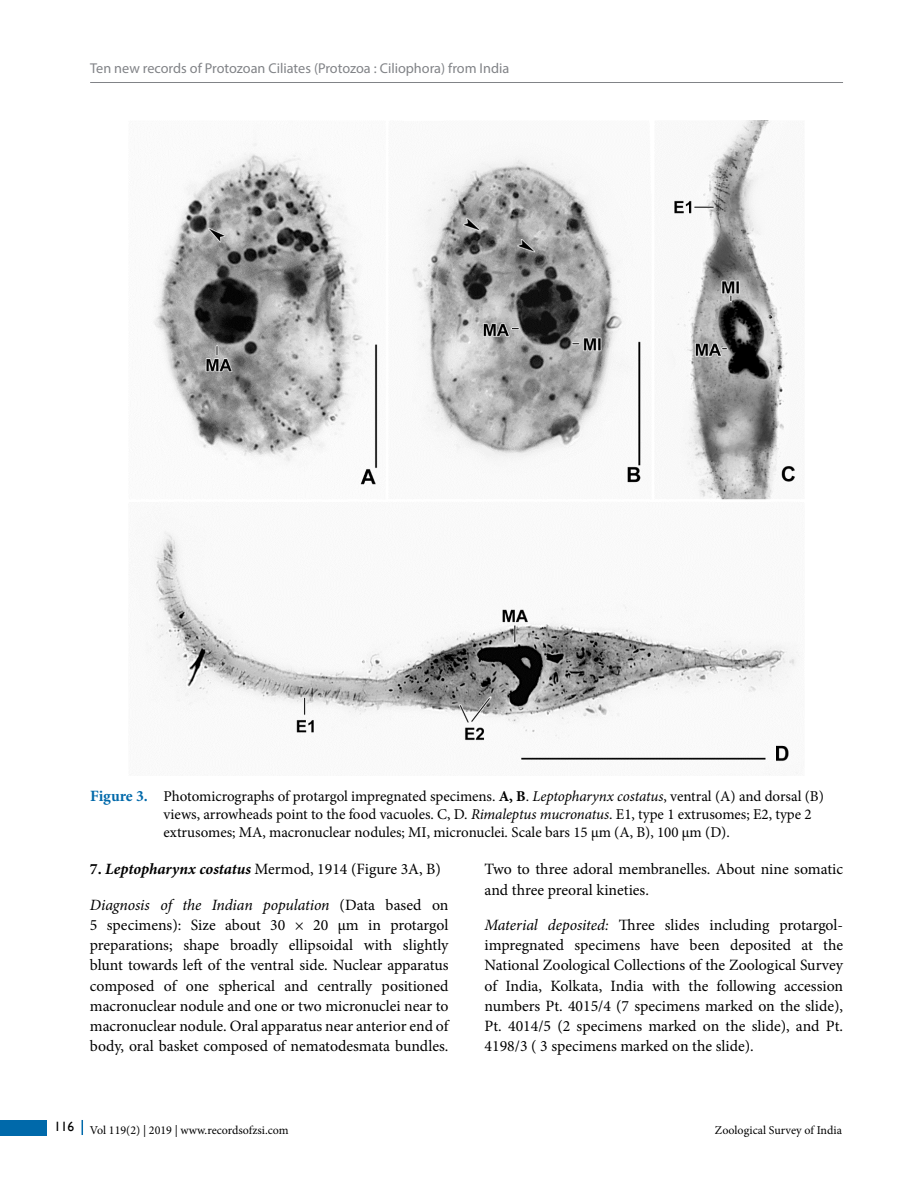
<style>
.page{position:relative;width:918px;height:1188px;background:#fff}
.page>*{position:absolute;margin:0;border:0;box-sizing:border-box;transform-origin:0 0}
.t1{font:15.75px/20.2px "Minion Pro";color:#000;text-align:justify}
.t2{font:15px/18px "Minion Pro";letter-spacing:-.005em;color:#000}
.t3{font:14.25px "Myriad Pro";color:#818387}
.t4{font:12px "Minion Pro";color:#000}
.s1{font-weight:700;font-size:15.75px;color:#0069aa}
.s2{font-weight:700}
.s3{font-style:italic}
.s4{font-weight:700;font-style:italic}
</style>
<div class="page">
<div style="left:0;top:1120px;width:47px;height:15px;background:#0069aa"></div>
<svg style="left:82px;top:1120px;width:1px;height:15px"></svg>
<hr style="left:90px;top:82px;width:753px;height:1px;background:#818387">
<img style="left:147px;top:121px;width:653px;height:654px">
<p class="t3" style="left:90px;top:59px;width:421px">Ten new records of Protozoan Ciliates (Protozoa : Ciliophora) from India</p>
<p class="t2" style="left:164px;top:787px;width:662px;text-indent:-73px"><span class="s1">Figure 3.</span> Photomicrographs of protargol impregnated specimens. <span class="s2">A, B</span>. <span class="s3">Leptopharynx costatus</span>, ventral (A) and dorsal (B) views, arrowheads point to the food vacuoles. C, D. <span class="s3">Rimaleptus mucronatus</span>. E1, type 1 extrusomes; E2, type 2 extrusomes; MA, macronuclear nodules; MI, micronuclei. Scale bars 15 μm (A, B), 100 μm (D).</p>
<p class="t1" style="left:90px;top:859px;width:353px"><span class="s2">7.</span> <span class="s4">Leptopharynx costatus</span> Mermod, 1914 (Figure 3A, B)</p>
<p class="t1" style="left:90px;top:894px;width:360px"><span class="s3">Diagnosis of the Indian population</span> (Data based on 5 specimens): Size about 30 × 20 μm in protargol preparations; shape broadly ellipsoidal with slightly blunt towards left of the ventral side. Nuclear apparatus composed of one spherical and centrally positioned macronuclear nodule and one or two micronuclei near to macronuclear nodule. Oral apparatus near anterior end of body, oral basket composed of nematodesmata bundles.</p>
<p class="t1" style="left:485px;top:859px;width:360px">Two to three adoral membranelles. About nine somatic and three preoral kineties.</p>
<p class="t1" style="left:485px;top:915px;width:360px"><span class="s3">Material deposited:</span> Three slides including protargol&shy;impregnated specimens have been deposited at the National Zoological Collections of the Zoological Survey of India, Kolkata, India with the following accession numbers Pt. 4015/4 (7 specimens marked on the slide), Pt. 4014/5 (2 specimens marked on the slide), and Pt.<br>4198/3 ( 3 specimens marked on the slide).</p>
<p class="t4" style="left:54px;top:1122px;width:236px"><sup>116</sup> Vol 119(2) | 2019 | www.recordsofzsi.com</p>
<p class="t4" style="left:715px;top:1122px;width:129px">Zoological Survey of India</p>
</div>
